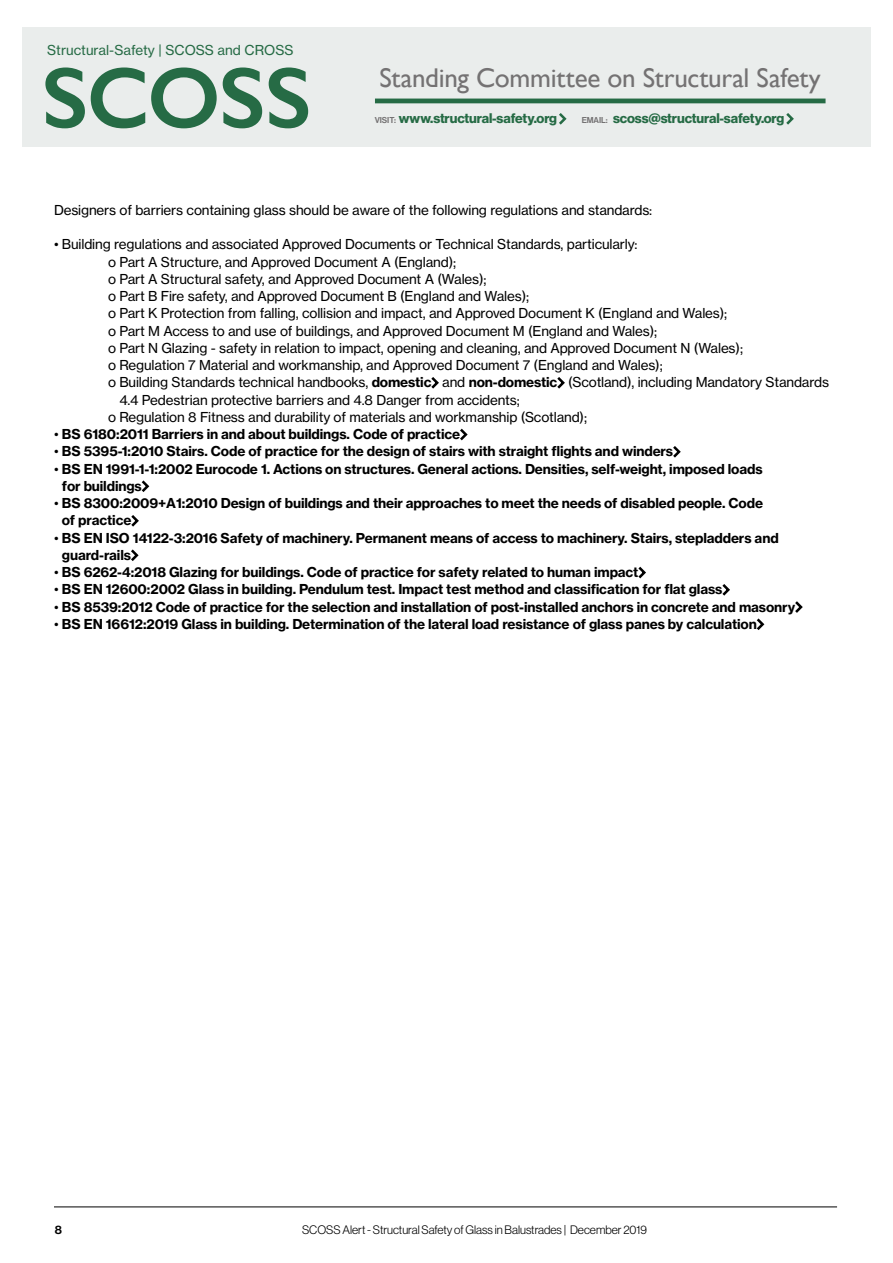
<style>
.page{position:relative;width:893px;height:1263px;background:#fff}
.page>*{position:absolute;margin:0;border:0;box-sizing:border-box;transform-origin:0 0}
.t1{font:27.15px "Gill Sans";letter-spacing:-.01em;color:#747273}
.t2{font:13.65px "N Haas Grotesk DS Std 75 Bd";letter-spacing:-.01em;color:#266b45}
.t3{font:13.5px "N Haas Grotesk TX Std 55 Rg";letter-spacing:-.01em;color:#000}
.t4{font:13.5px/17.2px "N Haas Grotesk TX Std 75 Bd";letter-spacing:-.01em;color:#000}
.t5{font:13.5px "N Haas Grotesk TX Std 55 Rg";color:#266b45}
.t6{font:12px "N Haas Grotesk DS Std 45 Lt";color:#000}
.t7{font:12px "N Haas Grotesk DS Std 65 Md";color:#000}
.s1{font-family:"N Haas Grotesk DS Std 65 Md";font-size:8.4px;color:#747273}
.s2{font-family:"N Haas Grotesk TX Std 75 Bd"}
.s3{font-family:"N Haas Grotesk TX Std 55 Rg"}
</style>
<div class="page">
<div style="left:22px;top:27px;width:849px;height:120px;background:#eaedec"></div>
<svg style="left:45px;top:67px;width:263px;height:61px"></svg>
<hr style="left:375px;top:99px;width:450px;height:4px;background:#266b45">
<hr style="left:54px;top:1207px;width:783px;height:1px;background:#000">
<svg style="left:431px;top:377px;width:8px;height:12px"></svg>
<svg style="left:557px;top:377px;width:8px;height:12px"></svg>
<svg style="left:460px;top:428px;width:8px;height:13px"></svg>
<svg style="left:673px;top:446px;width:8px;height:12px"></svg>
<svg style="left:141px;top:480px;width:9px;height:12px"></svg>
<svg style="left:131px;top:515px;width:8px;height:12px"></svg>
<svg style="left:131px;top:549px;width:8px;height:12px"></svg>
<svg style="left:638px;top:566px;width:8px;height:13px"></svg>
<svg style="left:722px;top:584px;width:8px;height:12px"></svg>
<svg style="left:795px;top:601px;width:8px;height:12px"></svg>
<svg style="left:756px;top:618px;width:9px;height:12px"></svg>
<svg style="left:786px;top:113px;width:8px;height:12px"></svg>
<svg style="left:559px;top:113px;width:8px;height:12px"></svg>
<p class="t5" style="left:47px;top:42px;width:248px">Structural-Safety | SCOSS and CROSS</p>
<h1 class="t1" style="left:379px;top:61px;width:443px">Standing Committee on Structural Safety</h1>
<p class="t2" style="left:375px;top:111px;width:184px"><span class="s1">VISIT:</span> www.structural-safety.org</p>
<p class="t2" style="left:582px;top:111px;width:204px"><span class="s1">EMAIL:</span> scoss@structural-safety.org</p>
<p class="t3" style="left:54px;top:202px;width:600px">Designers of barriers containing glass should be aware of the following regulations and standards:</p>
<p class="t3" style="left:54px;top:236px;width:585px">• Building regulations and associated Approved Documents or Technical Standards, particularly:</p>
<p class="t3" style="left:108px;top:253px;width:350px">o Part A Structure, and Approved Document A (England);</p>
<p class="t3" style="left:108px;top:271px;width:380px">o Part A Structural safety, and Approved Document A (Wales);</p>
<p class="t3" style="left:108px;top:288px;width:423px">o Part B Fire safety, and Approved Document B (England and Wales);</p>
<p class="t3" style="left:108px;top:305px;width:621px">o Part K Protection from falling, collision and impact, and Approved Document K (England and Wales);</p>
<p class="t3" style="left:108px;top:322px;width:551px">o Part M Access to and use of buildings, and Approved Document M (England and Wales);</p>
<p class="t3" style="left:108px;top:340px;width:636px">o Part N Glazing - safety in relation to impact, opening and cleaning, and Approved Document N (Wales);</p>
<p class="t3" style="left:108px;top:357px;width:556px">o Regulation 7 Material and workmanship, and Approved Document 7 (England and Wales);</p>
<p class="t3" style="left:108px;top:374px;width:723px">o Building Standards technical handbooks, <span class="s2">domestic</span> and <span class="s2">non-domestic</span> (Scotland), including Mandatory Standards</p>
<p class="t3" style="left:119px;top:391px;width:402px">4.4 Pedestrian protective barriers and 4.8 Danger from accidents;</p>
<p class="t3" style="left:108px;top:409px;width:480px">o Regulation 8 Fitness and durability of materials and workmanship (Scotland);</p>
<p class="t4" style="left:54px;top:425px;width:408px"><span class="s3">•</span> BS 6180:2011 Barriers in and about buildings. Code of practice</p>
<p class="t4" style="left:54px;top:443px;width:621px"><span class="s3">•</span> BS 5395-1:2010 Stairs. Code of practice for the design of stairs with straight flights and winders</p>
<p class="t4" style="left:62px;top:460px;width:702px;text-indent:-8px"><span class="s3">•</span> BS EN 1991-1-1:2002 Eurocode 1. Actions on structures. General actions. Densities, self-weight, imposed loads for buildings</p>
<p class="t4" style="left:62px;top:494px;width:703px;text-indent:-8px"><span class="s3">•</span> BS 8300:2009+A1:2010 Design of buildings and their approaches to meet the needs of disabled people. Code of practice</p>
<p class="t4" style="left:62px;top:529px;width:718px;text-indent:-8px"><span class="s3">•</span> BS EN ISO 14122-3:2016 Safety of machinery. Permanent means of access to machinery. Stairs, stepladders and guard-rails</p>
<p class="t4" style="left:54px;top:563px;width:586px"><span class="s3">•</span> BS 6262-4:2018 Glazing for buildings. Code of practice for safety related to human impact</p>
<p class="t4" style="left:54px;top:581px;width:670px"><span class="s3">•</span> BS EN 12600:2002 Glass in building. Pendulum test. Impact test method and classification for flat glass</p>
<p class="t4" style="left:54px;top:598px;width:743px"><span class="s3">•</span> BS 8539:2012 Code of practice for the selection and installation of post-installed anchors in concrete and masonry</p>
<p class="t4" style="left:54px;top:615px;width:704px"><span class="s3">•</span> BS EN 16612:2019 Glass in building. Determination of the lateral load resistance of glass panes by calculation</p>
<p class="t7" style="left:55px;top:1223px;width:9px">8</p>
<p class="t6" style="left:302px;top:1223px;width:346px">SCOSS Alert - Structural Safety of Glass in Balustrades | December 2019</p>
</div>
